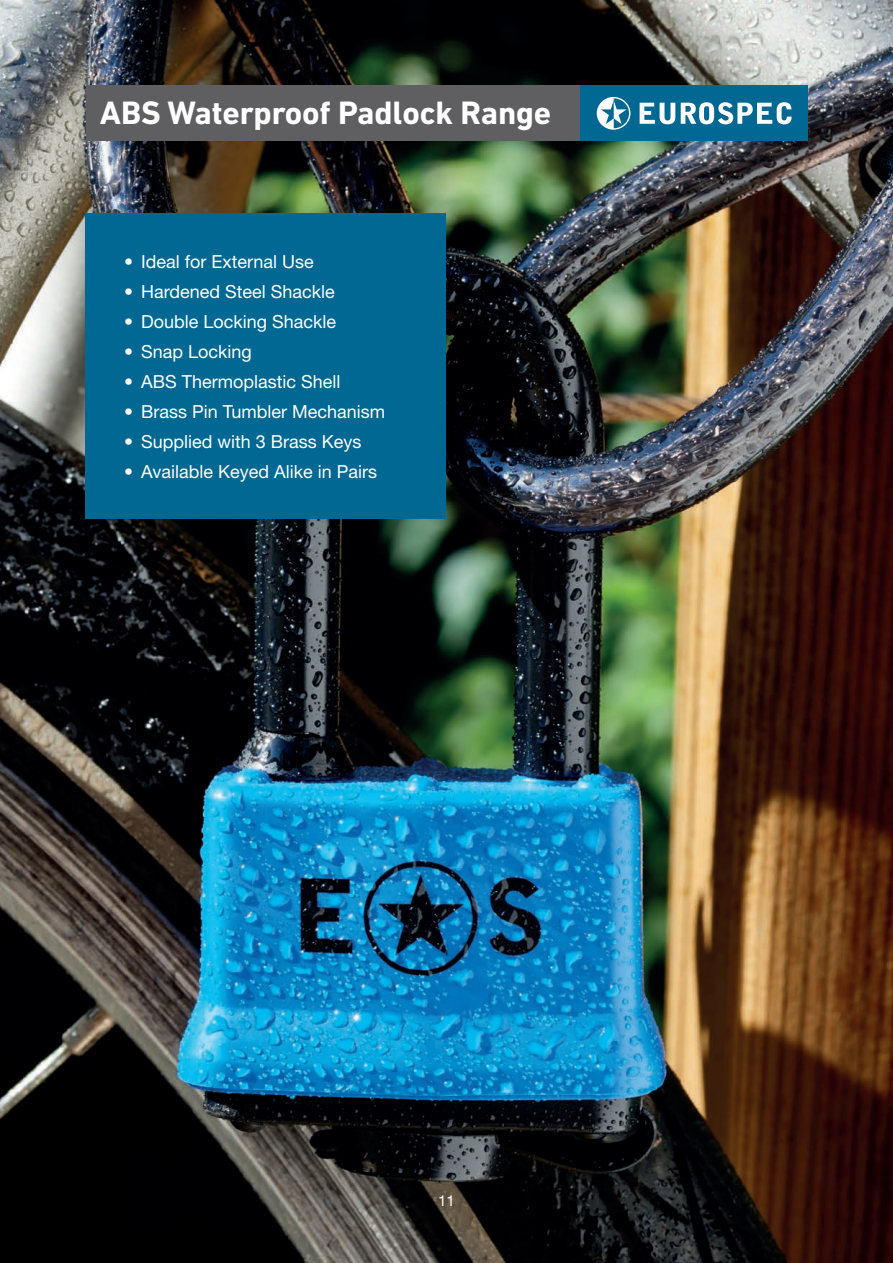
<style>
.page{position:relative;width:893px;height:1263px;background:#fff}
.page>*{position:absolute;margin:0;border:0;box-sizing:border-box;transform-origin:0 0}
.t1{font:700 33px "DIN Next LT Pro";letter-spacing:-.005em;color:#fff}
.t2{font:18px "Helvetica Neue LT Pro";color:#fff}
.t3{font:15px "Helvetica Neue LT Pro";color:#fff}
</style>
<div class="page">
<img style="left:0;top:0;width:893px;height:1263px">
<div style="left:86px;top:85px;width:495px;height:55px;background:#5f5f62"></div>
<div style="left:581px;top:85px;width:227px;height:55px;background:#006893"></div>
<svg style="left:640px;top:103px;width:35px;height:21px"></svg>
<svg style="left:681px;top:102px;width:111px;height:22px"></svg>
<svg style="left:597px;top:97px;width:33px;height:33px"></svg>
<div style="left:85px;top:213px;width:360px;height:305px;background:#006893"></div>
<h1 class="t1" style="left:100px;top:93px;width:453px">ABS Waterproof Padlock Range</h1>
<p class="t2" style="left:124px;top:250px;width:191px">• Ideal for External Use</p>
<p class="t2" style="left:124px;top:280px;width:212px">• Hardened Steel Shackle</p>
<p class="t2" style="left:124px;top:310px;width:214px">• Double Locking Shackle</p>
<p class="t2" style="left:124px;top:340px;width:129px">• Snap Locking</p>
<p class="t2" style="left:124px;top:370px;width:218px">• ABS Thermoplastic Shell</p>
<p class="t2" style="left:124px;top:400px;width:263px">• Brass Pin Tumbler Mechanism</p>
<p class="t2" style="left:124px;top:430px;width:239px">• Supplied with 3 Brass Keys</p>
<p class="t2" style="left:124px;top:460px;width:255px">• Available Keyed Alike in Pairs</p>
<p class="t3" style="left:438px;top:1191px;width:18px">11</p>
</div>
